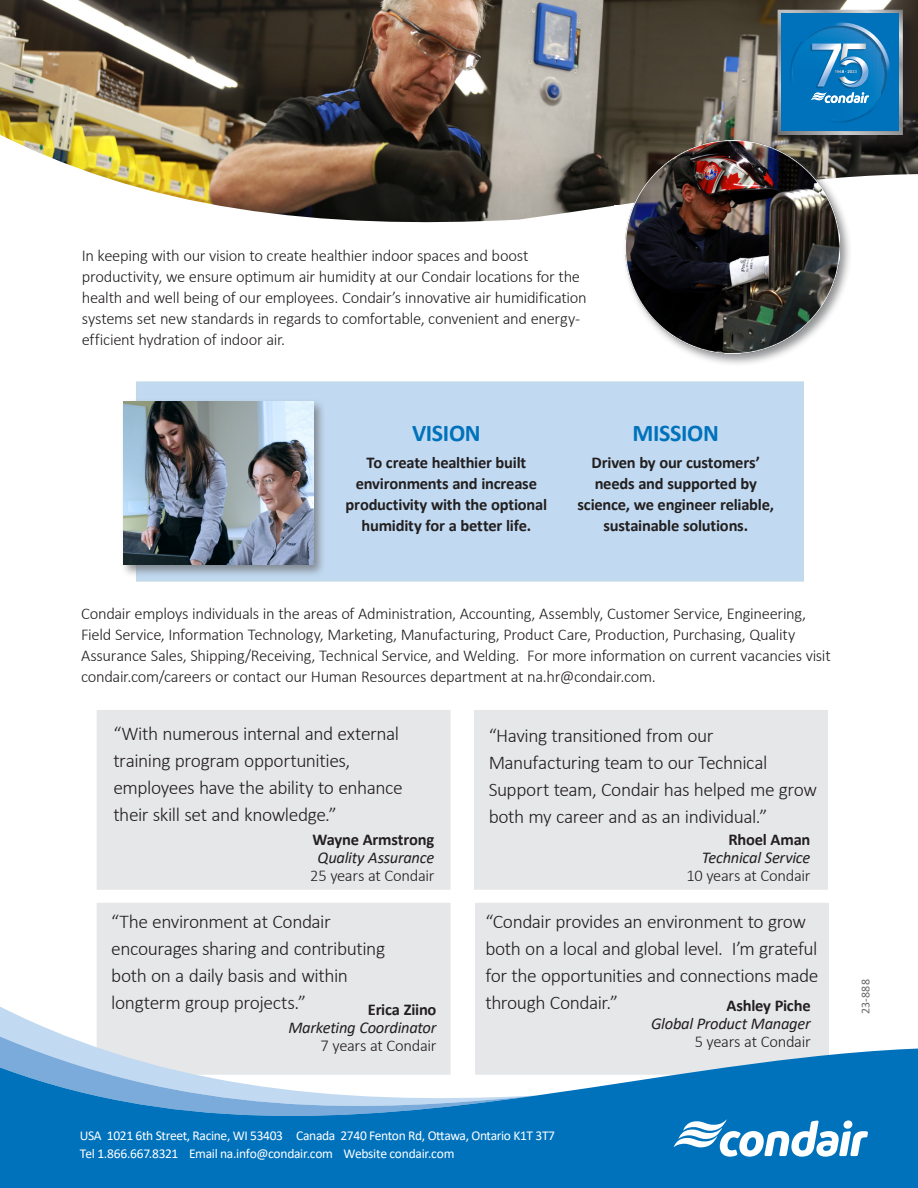
<style>
.page{position:relative;width:918px;height:1188px;background:#fff}
.page>*{position:absolute;margin:0;border:0;box-sizing:border-box;transform-origin:0 0}
.Hospital_Reference{font:700 24px "Calibri";letter-spacing:-.015em;color:#0072bc}
.Hospital_Reference-2{font:300 19.5px/27px "Calibri";letter-spacing:-.025em;color:#231f20}
.Hospital_Reference-3{font:300 16.5px/21px "Calibri";letter-spacing:-.02em;color:#231f20}
.Hospital_Reference-4{font:700 16.5px/21px "Calibri";letter-spacing:-.015em;color:#231f20;text-align:center}
.Hospital_Reference-5{font:italic 16.5px/18px "Calibri";letter-spacing:-.015em;color:#231f20;text-align:right}
.t1{font:13.5px "Calibri";letter-spacing:-.025em;color:#fff}
.t2{font:12px "Calibri";color:#666969}
.s1{font-weight:700;font-style:normal}
.s2{font-weight:300;font-style:normal}
</style>
<div class="page">
<img style="left:0;top:0;width:918px;height:128px">
<img style="left:0;top:128px;width:918px;height:95px">
<div style="left:614px;top:205px;width:304px;height:70px;background:#fff"></div>
<div style="left:490px;top:222px;width:356px;height:63px;background:#fff"></div>
<div style="left:136px;top:381px;width:668px;height:201px;background:#c1daf1;border:2px solid #c2d9e6"></div>
<div style="left:95px;top:901px;width:357px;height:175px;background:#e6e7e9;border:2px solid #fff"></div>
<div style="left:474px;top:901px;width:356px;height:175px;background:#e6e7e9;border:2px solid #fff"></div>
<svg style="left:0;top:1000px;width:477px;height:31px"></svg>
<svg style="left:0;top:1031px;width:477px;height:17px"></svg>
<svg style="left:0;top:1048px;width:918px;height:140px;fill:#0072bc"></svg>
<div style="left:472px;top:708px;width:357px;height:183px;background:#e6e7e9;border:2px solid #fff"></div>
<div style="left:95px;top:708px;width:357px;height:183px;background:#e6e7e9;border:2px solid #fff"></div>
<svg style="left:674px;top:1119px;width:194px;height:38px"></svg>
<div style="left:120px;top:398px;width:207px;height:179px;background:#6c6d70;opacity:.75"></div>
<img style="left:123px;top:401px;width:191px;height:164px">
<div style="left:622px;top:137px;width:230px;height:229px;background:#6c6d70;opacity:.75"></div>
<img style="left:626px;top:140px;width:213px;height:214px">
<div style="left:780px;top:13px;width:138px;height:140px;background:#231f20;opacity:.75"></div>
<svg style="left:778px;top:10px;width:125px;height:125px;background:#2883be"></svg>
<p class="Hospital_Reference-3" style="left:82px;top:245px;width:507px">In keeping with our vision to create healthier indoor spaces and boost productivity, we ensure optimum air humidity at our Condair locations for the health and well being of our employees. Condair’s innovative air humidification systems set new standards in regards to comfortable, convenient and energy&shy;efficient hydration of indoor air.</p>
<p class="Hospital_Reference" style="left:412px;top:416px;width:70px">VISION</p>
<p class="Hospital_Reference-4" style="left:346px;top:452px;width:203px">To create healthier built environments and increase productivity with the optional humidity for a better life.</p>
<p class="Hospital_Reference" style="left:633px;top:416px;width:88px">MISSION</p>
<p class="Hospital_Reference-4" style="left:578px;top:452px;width:198px">Driven by our customers’ needs and supported by science, we engineer reliable, sustainable solutions.</p>
<p class="Hospital_Reference-3" style="left:81px;top:603px;width:751px">Condair employs individuals in the areas of Administration, Accounting, Assembly, Customer Service, Engineering, Field Service, Information Technology, Marketing, Manufacturing, Product Care, Production, Purchasing, Quality Assurance Sales, Shipping/Receiving, Technical Service, and Welding. For more information on current vacancies visit condair.com/careers or contact our Human Resources department at na.hr@condair.com.</p>
<p class="Hospital_Reference-2" style="left:113px;top:719px;width:291px">“With numerous internal and external training program opportunities, employees have the ability to enhance their skill set and knowledge.”</p>
<p class="Hospital_Reference-5" style="left:310px;top:830px;width:126px;text-align:center"><span class="s1">Wayne Armstrong<br></span>Quality Assurance<br><span class="s2">25 years at Condair</span></p>
<p class="Hospital_Reference-2" style="left:111px;top:908px;width:275px">“The environment at Condair encourages sharing and contributing both on a daily basis and within longterm group projects.”</p>
<p class="Hospital_Reference-5" style="left:288px;top:1000px;width:150px"><span class="s1">Erica Ziino<br></span>Marketing Coordinator<br><span class="s2">7 years at Condair</span></p>
<p class="Hospital_Reference-2" style="left:489px;top:722px;width:330px">“Having transitioned from our Manufacturing team to our Technical Support team, Condair has helped me grow both my career and as an individual.”</p>
<p class="Hospital_Reference-5" style="left:687px;top:830px;width:125px"><span class="s1">Rhoel Aman<br></span>Technical Service<br><span class="s2">10 years at Condair</span></p>
<p class="Hospital_Reference-2" style="left:485px;top:908px;width:335px">“Condair provides an environment to grow both on a local and global level. I’m grateful for the opportunities and connections made through Condair.”</p>
<p class="Hospital_Reference-5" style="left:651px;top:995px;width:161px"><span class="s1">Ashley Piche<br></span>Global Product Manager<br><span class="s2">5 years at Condair</span></p>
<p class="t1" style="left:80px;top:1126px;width:477px">USA 1021 6th Street, Racine, WI 53403 Canada 2740 Fenton Rd, Ottawa, Ontario K1T 3T7</p>
<p class="t1" style="left:80px;top:1144px;width:376px">Tel 1.866.667.8321 Email na.info@condair.com Website condair.com</p>
<p class="t2" style="left:857px;top:1014px;width:36px;rotate:-90deg">23-888</p>
</div>
